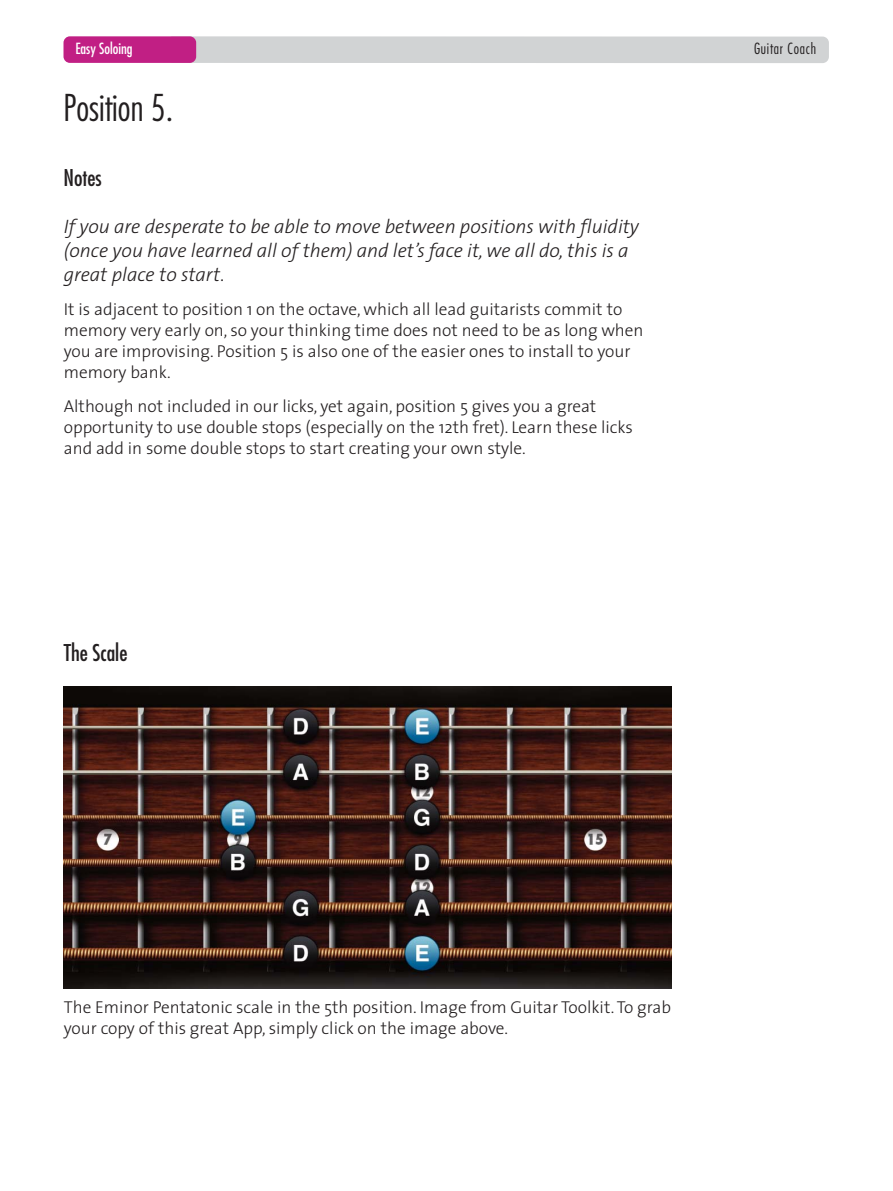
<style>
.page{position:relative;width:893px;height:1191px;background:#fff}
.page>*{position:absolute;margin:0;border:0;box-sizing:border-box;transform-origin:0 0}
.t1{font:300 condensed 36px "Futura Std";color:#231f20}
.t2{font:condensed 22.5px "Futura Std";color:#231f20}
.t3{font:italic 300 19.5px/24px "The Sans";color:#231f20}
.t4{font:300 17.25px/21px "The Sans";color:#231f20}
.t5{font:condensed 15px "Futura Std";color:#fff}
.t6{font:300 condensed 15px "Futura Std";letter-spacing:.05em;color:#231f20}
</style>
<div class="page">
<div style="left:166px;top:36px;width:663px;height:27px;background:#d1d3d4;border-radius:6px"></div>
<div style="left:64px;top:36px;width:132px;height:27px;background:#c11f84;border-radius:6px"></div>
<img style="left:64px;top:687px;width:607px;height:301px">
<p class="t5" style="left:75px;top:42px;width:59px">Easy Soloing</p>
<p class="t6" style="left:754px;top:40px;width:64px">Guitar Coach</p>
<h1 class="t1" style="left:63px;top:87px;width:111px">Position 5.</h1>
<h2 class="t2" style="left:63px;top:168px;width:40px">Notes</h2>
<p class="t3" style="left:64px;top:217px;width:577px">If you are desperate to be able to move between positions with fluidity (once you have learned all of them) and let’s face it, we all do, this is a great place to start.</p>
<p class="t4" style="left:64px;top:301px;width:581px">It is adjacent to position 1 on the octave, which all lead guitarists commit to memory very early on, so your thinking time does not need to be as long when you are improvising. Position 5 is also one of the easier ones to install to your memory bank.</p>
<p class="t4" style="left:64px;top:397px;width:571px">Although not included in our licks, yet again, position 5 gives you a great opportunity to use double stops (especially on the 12th fret). Learn these licks and add in some double stops to start creating your own style.</p>
<h2 class="t2" style="left:64px;top:642px;width:65px">The Scale</h2>
<p class="t4" style="left:64px;top:998px;width:609px">The Eminor Pentatonic scale in the 5th position. Image from Guitar Toolkit. To grab your copy of this great App, simply click on the image above.</p>
</div>
